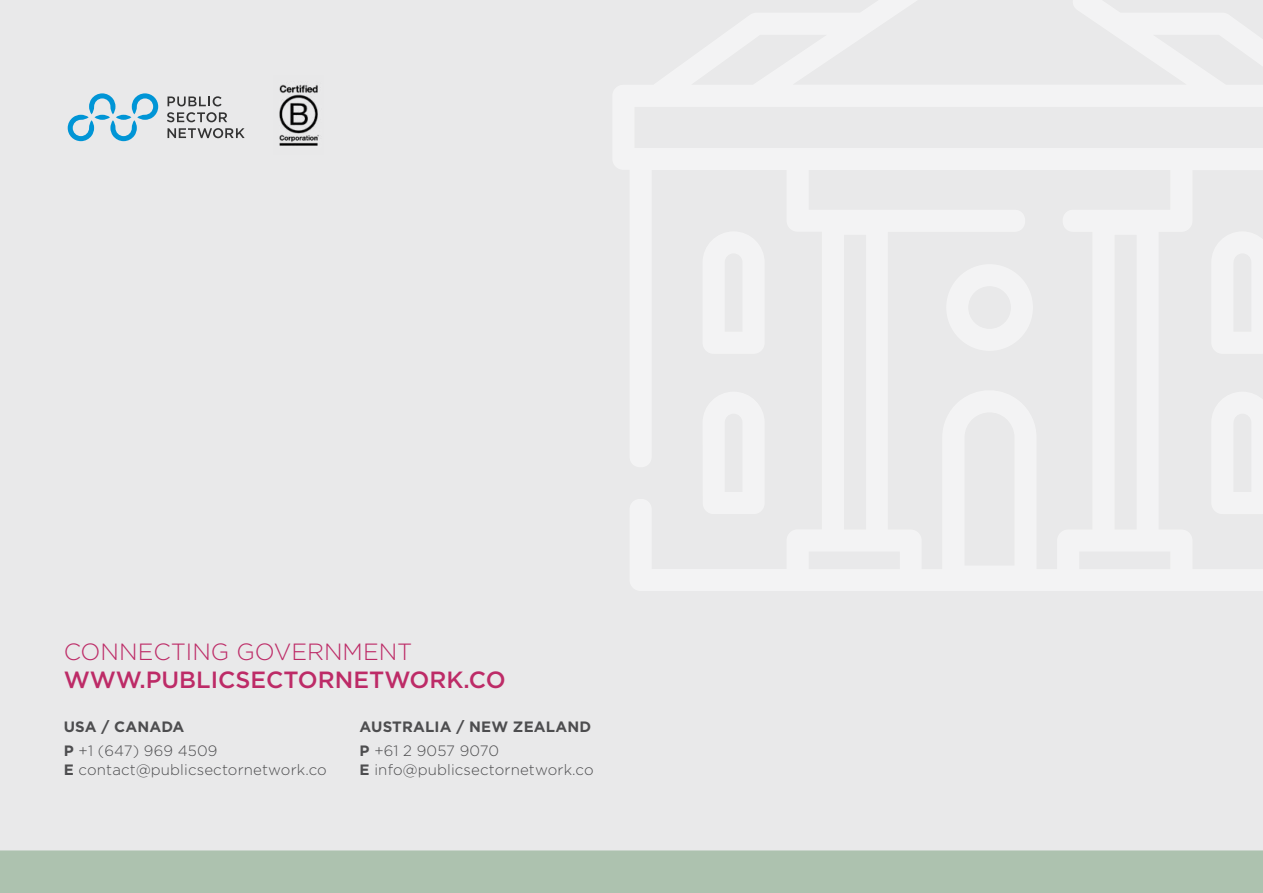
<style>
.page{position:relative;width:1263px;height:893px;background:#adc2af}
.page>*{position:absolute;margin:0;border:0;box-sizing:border-box;transform-origin:0 0}
.t1{font:500 23.4px "Gotham";color:#bd2b67}
.t2{font:300 23.4px "Gotham";color:#bd2b67}
.t3{font:300 15px/23.7px "Gotham";letter-spacing:.01em;color:#4d4d4f}
.t4{font:700 15px/23.7px "Gotham";letter-spacing:.01em;color:#4d4d4f}
.s1{font-weight:300}
.s2{font-weight:700}
</style>
<div class="page">
<div style="left:0;top:0;width:1263px;height:850px;background:#e9e9ea"></div>
<img style="left:273px;top:75px;width:50px;height:79px">
<svg style="left:68px;top:93px;width:90px;height:48px;background:#aad2e4"></svg>
<svg style="left:168px;top:96px;width:54px;height:10px"></svg>
<svg style="left:167px;top:112px;width:60px;height:10px"></svg>
<svg style="left:168px;top:128px;width:77px;height:10px"></svg>
<svg style="left:612px;top:0;width:651px;height:591px;background:#ececed"></svg>
<svg style="left:946px;top:264px;width:87px;height:87px;background:#eeeeef"></svg>
<svg style="left:1211px;top:231px;width:52px;height:123px;background:#f0f0f1"></svg>
<svg style="left:1211px;top:392px;width:52px;height:122px;background:#f0f0f1"></svg>
<svg style="left:702px;top:231px;width:63px;height:123px;background:#f0f0f1"></svg>
<svg style="left:702px;top:392px;width:63px;height:122px;background:#f0f0f1"></svg>
<h1 class="t2" style="left:64px;top:637px;width:350px">CONNECTING GOVERNMENT</h1>
<h1 class="t1" style="left:64px;top:664px;width:443px">WWW.PUBLICSECTORNETWORK.CO</h1>
<p class="t4" style="left:360px;top:715px;width:233px">AUSTRALIA / NEW ZEALAND<br>P <span class="s1">+61 2 9057 9070</span></p>
<p class="t3" style="left:360px;top:758px;width:236px"><span class="s2">E</span> info@publicsectornetwork.co</p>
<p class="t3" style="left:64px;top:714px;width:155px"><span class="s2">USA / CANADA<br>P</span> +1 (647) 969 4509</p>
<p class="t3" style="left:64px;top:758px;width:264px"><span class="s2">E</span> contact@publicsectornetwork.co</p>
</div>
